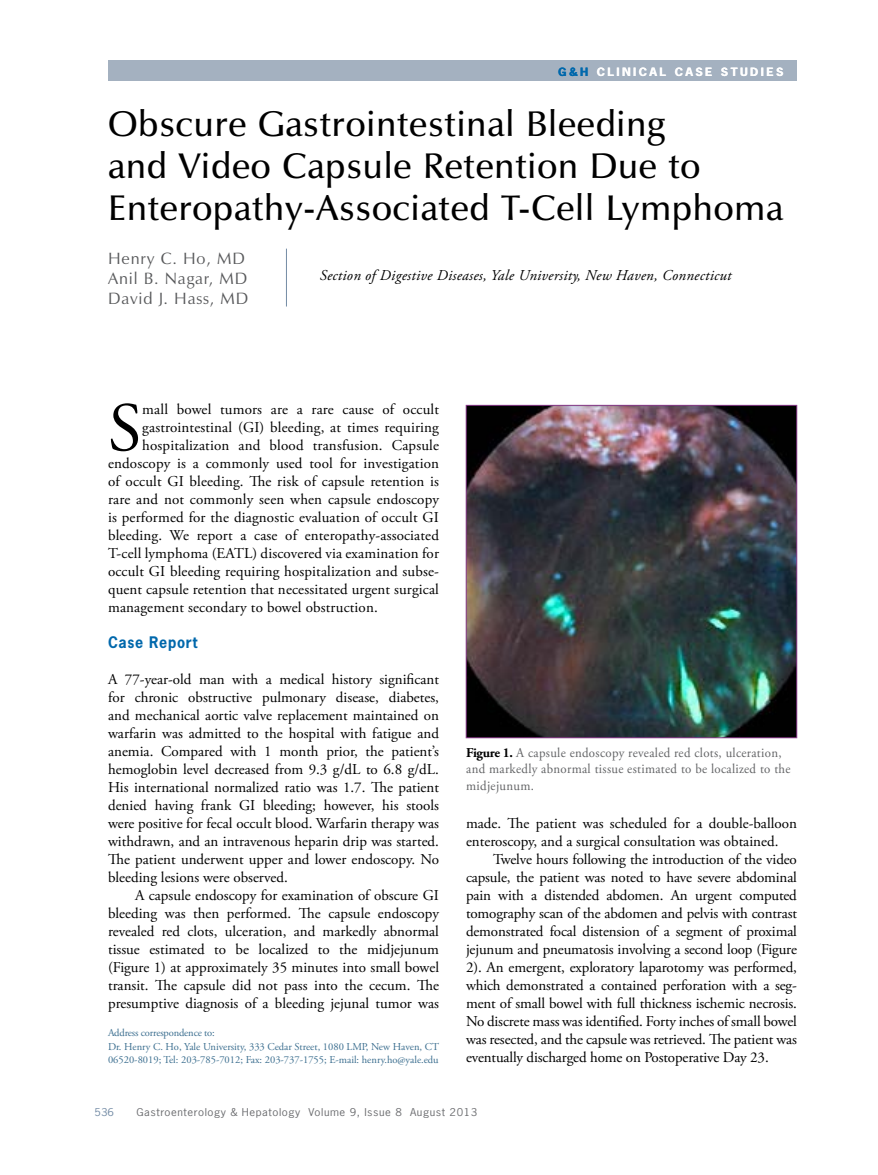
<style>
.page{position:relative;width:878px;height:1175px;background:#fff}
.page>*{position:absolute;margin:0;border:0;box-sizing:border-box;transform-origin:0 0}
.t1{font:69.3px "Adobe Garamond Pro";color:#000}
.t2{font:600 36px/42px "Zapf Humanist 601 BT";letter-spacing:.025em;color:#000}
.t3{font:16.5px/19.8px "Zapf Humanist 601 BT";letter-spacing:.05em;color:#58595b}
.t4{font:15px/18px "Adobe Garamond Pro";letter-spacing:.01em;color:#000;text-align:justify}
.t5{font:italic 15px "Adobe Garamond Pro";letter-spacing:.02em;color:#000}
.t6{font:700 15px "News Gothic Std";letter-spacing:.05em;color:#0068ac;scale:.95 1}
.t7{font:13.5px/16.5px "Adobe Garamond Pro";letter-spacing:.025em;color:#636466;scale:.95 1}
.t8{font:700 10.8px "News Gothic Std";letter-spacing:.2em;color:#fff;scale:1.11 1}
.t9{font:700 10.8px "News Gothic Std";color:#0068ac;scale:1.11 1}
.t10{font:10.5px/13.5px "Adobe Garamond Pro";color:#3b6e8f}
.t11{font:10.2px "News Gothic Std";letter-spacing:.05em;color:#6d6e71;scale:1.11 1}
.t12{font:10.2px "News Gothic Std";color:#738ba5;scale:1.11 1}
.s1{font-weight:700;color:#000}
</style>
<div class="page">
<div style="left:108px;top:61px;width:688px;height:20px;background:#a4b1c0"></div>
<hr style="left:286px;top:249px;width:1px;height:57px;background:#738ba5">
<img style="left:468px;top:407px;width:327px;height:329px">
<div style="left:466px;top:405px;width:331px;height:333px;border:1px solid #8a3c8c"></div>
<p class="t9" style="left:558px;top:64px;width:28px">G&amp;H</p>
<p class="t8" style="left:596px;top:64px;width:170px">CLINICAL CASE STUDIES</p>
<h2 class="t2" style="left:108px;top:103px;width:676px">Obscure Gastrointestinal Bleeding<br>and Video Capsule Retention Due to<br>Enteropathy-Associated T-Cell Lymphoma</h2>
<p class="t3" style="left:108px;top:249px;width:142px">Henry C. Ho, MD<br>Anil B. Nagar, MD<br>David J. Hass, MD</p>
<p class="t5" style="left:320px;top:266px;width:413px">Section of Digestive Diseases, Yale University, New Haven, Connecticut</p>
<h1 class="t1" style="left:108px;top:386px;width:35px">S</h1>
<p class="t4" style="left:142px;top:401px;width:298px">mall bowel tumors are a rare cause of occult</p>
<p class="t4" style="left:142px;top:419px;width:298px">gastrointestinal (GI) bleeding, at times requiring</p>
<p class="t4" style="left:142px;top:437px;width:298px">hospitalization and blood transfusion. Capsule</p>
<p class="t4" style="left:108px;top:455px;width:332px">endoscopy is a commonly used tool for investigation</p>
<p class="t4" style="left:108px;top:473px;width:332px">of occult GI bleeding. The risk of capsule retention is</p>
<p class="t4" style="left:108px;top:491px;width:332px">rare and not commonly seen when capsule endoscopy</p>
<p class="t4" style="left:108px;top:509px;width:332px">is performed for the diagnostic evaluation of occult GI</p>
<p class="t4" style="left:108px;top:527px;width:332px">bleeding. We report a case of enteropathy-associated</p>
<p class="t4" style="left:108px;top:545px;width:332px">T-cell lymphoma (EATL) discovered via examination for</p>
<p class="t4" style="left:108px;top:563px;width:332px">occult GI bleeding requiring hospitalization and subse-</p>
<p class="t4" style="left:108px;top:581px;width:332px">quent capsule retention that necessitated urgent surgical</p>
<p class="t4" style="left:108px;top:599px;width:271px">management secondary to bowel obstruction.</p>
<p class="t6" style="left:108px;top:632px;width:96px">Case Report</p>
<p class="t4" style="left:108px;top:671px;width:332px">A 77-year-old man with a medical history significant for chronic obstructive pulmonary disease, diabetes, and mechanical aortic valve replacement maintained on warfarin was admitted to the hospital with fatigue and anemia. Compared with 1 month prior, the patient’s hemoglobin level decreased from 9.3 g/dL to 6.8 g/dL.<br>His international normalized ratio was 1.7. The patient denied having frank GI bleeding; however, his stools were positive for fecal occult blood. Warfarin therapy was withdrawn, and an intravenous heparin drip was started.<br>The patient underwent upper and lower endoscopy. No bleeding lesions were observed.</p>
<p class="t4" style="left:108px;top:887px;width:332px;text-indent:27px">A capsule endoscopy for examination of obscure GI bleeding was then performed. The capsule endoscopy revealed red clots, ulceration, and markedly abnormal tissue estimated to be localized to the midjejunum (Figure 1) at approximately 35 minutes into small bowel transit. The capsule did not pass into the cecum. The presumptive diagnosis of a bleeding jejunal tumor was</p>
<p class="t10" style="left:108px;top:1026px;width:332px">Address correspondence to:<br>Dr. Henry C. Ho, Yale University, 333 Cedar Street, 1080 LMP, New Haven, CT<br>06520-8019; Tel: 203-785-7012; Fax: 203-737-1755; E-mail: henry.ho@yale.edu</p>
<p class="t7" style="left:466px;top:745px;width:343px"><span class="s1">Figure 1.</span> A capsule endoscopy revealed red clots, ulceration, and markedly abnormal tissue estimated to be localized to the midjejunum.</p>
<p class="t4" style="left:466px;top:815px;width:332px">made. The patient was scheduled for a double-balloon enteroscopy, and a surgical consultation was obtained.</p>
<p class="t4" style="left:466px;top:851px;width:332px;text-indent:27px">Twelve hours following the introduction of the video capsule, the patient was noted to have severe abdominal pain with a distended abdomen. An urgent computed tomography scan of the abdomen and pelvis with contrast demonstrated focal distension of a segment of proximal jejunum and pneumatosis involving a second loop (Figure 2). An emergent, exploratory laparotomy was performed, which demonstrated a contained perforation with a seg&shy;ment of small bowel with full thickness ischemic necrosis.<br>No discrete mass was identified. Forty inches of small bowel was resected, and the capsule was retrieved. The patient was eventually discharged home on Postoperative Day 23.</p>
<p class="t12" style="left:94px;top:1105px;width:19px">536</p>
<p class="t11" style="left:136px;top:1105px;width:308px">Gastroenterology &amp; Hepatology Volume 9, Issue 8 August 2013</p>
</div>
